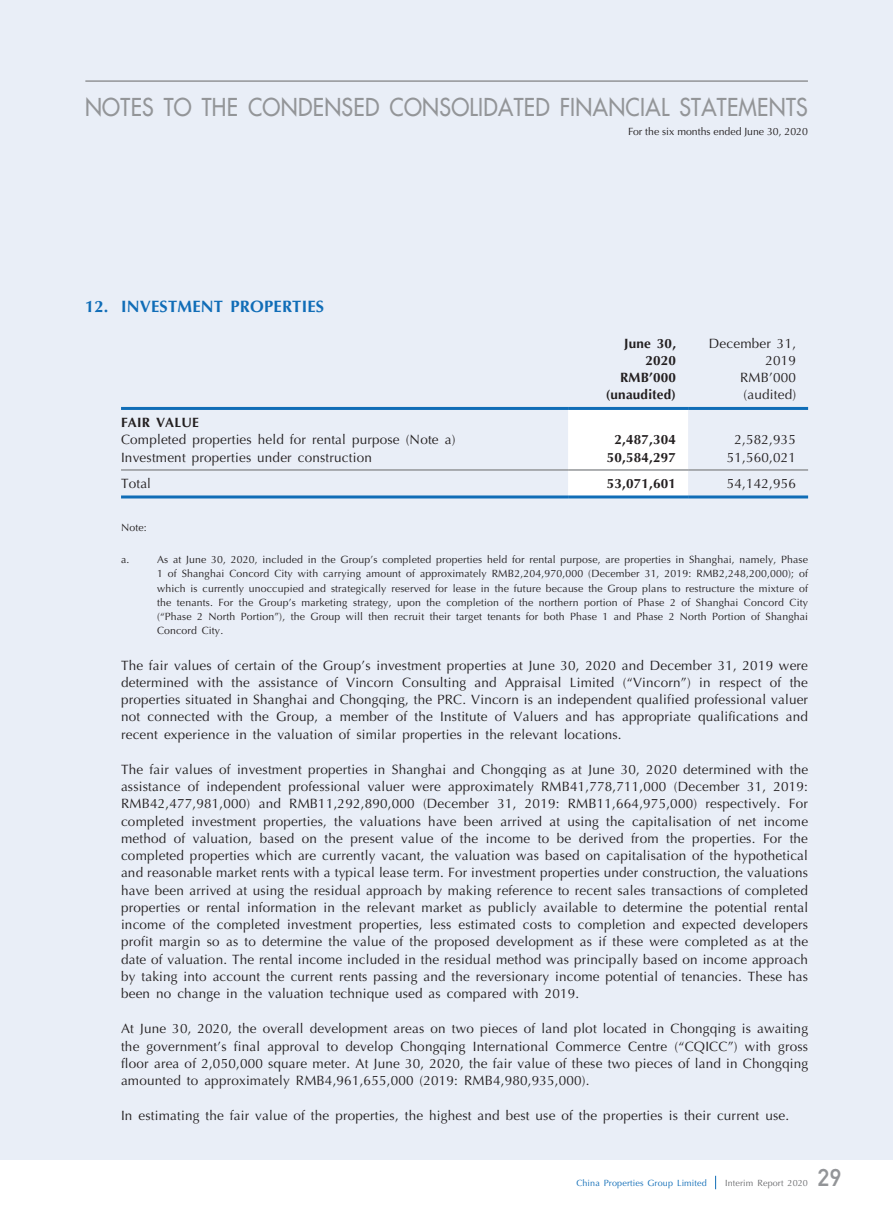
<style>
.page{position:relative;width:893px;height:1212px;background:#fff}
.page>*{position:absolute;margin:0;border:0;box-sizing:border-box;transform-origin:0 0}
.t1{font:500 24px "Futura Std";letter-spacing:.015em;color:#939598;scale:.9 1}
.t2{font:24px "DIN Mittelschrift Std";color:#939598}
._03_H1{font:700 16.5px "Optima LT Std";letter-spacing:.015em;color:#106db7}
._12___P2{font:13.5px/17.2px "Optima LT Std";letter-spacing:.015em;color:#231f20;text-align:justify}
._15_Table_Stub{font:13.5px "Optima LT Std";letter-spacing:.015em;color:#231f20}
._01_Body_Text{font:13.5px/17.2px "Optima LT Std";letter-spacing:.015em;color:#231f20;text-align:right}
._01_Body_Text-2{font:700 13.5px/17.2px "Optima LT Std";letter-spacing:.015em;color:#231f20;text-align:right}
._15_Table_Stub-2{font:700 13.5px "Optima LT Std";letter-spacing:.015em;color:#231f20}
._22____IN2__Note{font:10.5px/14.2px "Optima LT Std";letter-spacing:.015em;color:#231f20;text-align:justify}
.t3{font:9px "Optima LT Std";letter-spacing:.015em;color:#106db7}
.t4{font:9px "Optima LT Std";letter-spacing:.015em;color:#6c6d70}
</style>
<div class="page">
<div style="left:0;top:0;width:893px;height:1159px;background:#e9eef7"></div>
<svg style="left:715px;top:1176px;width:1px;height:13px"></svg>
<hr style="left:85px;top:80px;width:723px;height:2px;background:#939598">
<div style="left:568px;top:410px;width:120px;height:85px;background:#fff"></div>
<hr style="left:121px;top:407px;width:447px;height:3px;background:#106db7">
<hr style="left:568px;top:407px;width:120px;height:3px;background:#106db7">
<hr style="left:688px;top:407px;width:120px;height:3px;background:#106db7">
<hr style="left:121px;top:469px;width:447px;height:2px;background:#939598">
<hr style="left:568px;top:469px;width:120px;height:2px;background:#939598">
<hr style="left:688px;top:469px;width:120px;height:2px;background:#939598">
<hr style="left:121px;top:495px;width:447px;height:3px;background:#106db7">
<hr style="left:568px;top:495px;width:120px;height:3px;background:#106db7">
<hr style="left:688px;top:495px;width:120px;height:3px;background:#106db7">
<h1 class="t1" style="left:85px;top:92px;width:805px">NOTES TO THE CONDENSED CONSOLIDATED FINANCIAL STATEMENTS</h1>
<p class="_22____IN2__Note" style="left:628px;top:124px;width:181px">For the six months ended June 30, 2020</p>
<p class="_03_H1" style="left:85px;top:297px;width:241px">12. INVESTMENT PROPERTIES</p>
<p class="_01_Body_Text-2" style="left:624px;top:335px;width:53px">June 30,<br>2020</p>
<p class="_01_Body_Text" style="left:709px;top:335px;width:89px">December 31,<br>2019</p>
<p class="_01_Body_Text-2" style="left:620px;top:369px;width:57px">RMB’000</p>
<p class="_01_Body_Text" style="left:740px;top:369px;width:57px">RMB’000</p>
<p class="_01_Body_Text-2" style="left:606px;top:386px;width:72px">(unaudited)</p>
<p class="_01_Body_Text" style="left:744px;top:386px;width:54px">(audited)</p>
<p class="_15_Table_Stub-2" style="left:121px;top:415px;width:79px">FAIR VALUE</p>
<p class="_15_Table_Stub" style="left:121px;top:432px;width:336px">Completed properties held for rental purpose (Note a)</p>
<p class="_01_Body_Text-2" style="left:614px;top:431px;width:63px">2,487,304</p>
<p class="_01_Body_Text" style="left:734px;top:431px;width:63px">2,582,935</p>
<p class="_15_Table_Stub" style="left:121px;top:449px;width:252px">Investment properties under construction</p>
<p class="_01_Body_Text-2" style="left:607px;top:449px;width:71px">50,584,297</p>
<p class="_01_Body_Text" style="left:727px;top:449px;width:71px">51,560,021</p>
<p class="_15_Table_Stub" style="left:121px;top:475px;width:32px">Total</p>
<p class="_01_Body_Text-2" style="left:607px;top:475px;width:71px">53,071,601</p>
<p class="_01_Body_Text" style="left:727px;top:475px;width:71px">54,142,956</p>
<p class="_22____IN2__Note" style="left:121px;top:520px;width:27px">Note:</p>
<p class="_22____IN2__Note" style="left:121px;top:552px;width:10px">a.</p>
<p class="_22____IN2__Note" style="left:157px;top:552px;width:653px">As at June 30, 2020, included in the Group’s completed properties held for rental purpose, are properties in Shanghai, namely, Phase 1 of Shanghai Concord City with carrying amount of approximately RMB2,204,970,000 (December 31, 2019: RMB2,248,200,000); of which is currently unoccupied and strategically reserved for lease in the future because the Group plans to restructure the mixture of the tenants. For the Group’s marketing strategy, upon the completion of the northern portion of Phase 2 of Shanghai Concord City (“Phase 2 North Portion”), the Group will then recruit their target tenants for both Phase 1 and Phase 2 North Portion of Shanghai Concord City.</p>
<p class="_12___P2" style="left:121px;top:656px;width:689px">The fair values of certain of the Group’s investment properties at June 30, 2020 and December 31, 2019 were determined with the assistance of Vincorn Consulting and Appraisal Limited (“Vincorn”) in respect of the properties situated in Shanghai and Chongqing, the PRC. Vincorn is an independent qualified professional valuer not connected with the Group, a member of the Institute of Valuers and has appropriate qualifications and recent experience in the valuation of similar properties in the relevant locations.</p>
<p class="_12___P2" style="left:121px;top:761px;width:689px">The fair values of investment properties in Shanghai and Chongqing as at June 30, 2020 determined with the assistance of independent professional valuer were approximately RMB41,778,711,000 (December 31, 2019:<br>RMB42,477,981,000) and RMB11,292,890,000 (December 31, 2019: RMB11,664,975,000) respectively. For completed investment properties, the valuations have been arrived at using the capitalisation of net income method of valuation, based on the present value of the income to be derived from the properties. For the completed properties which are currently vacant, the valuation was based on capitalisation of the hypothetical and reasonable market rents with a typical lease term. For investment properties under construction, the valuations have been arrived at using the residual approach by making reference to recent sales transactions of completed properties or rental information in the relevant market as publicly available to determine the potential rental income of the completed investment properties, less estimated costs to completion and expected developers profit margin so as to determine the value of the proposed development as if these were completed as at the date of valuation. The rental income included in the residual method was principally based on income approach by taking into account the current rents passing and the reversionary income potential of tenancies. These has been no change in the valuation technique used as compared with 2019.</p>
<p class="_12___P2" style="left:121px;top:1020px;width:689px">At June 30, 2020, the overall development areas on two pieces of land plot located in Chongqing is awaiting the government’s final approval to develop Chongqing International Commerce Centre (“CQICC”) with gross floor area of 2,050,000 square meter. At June 30, 2020, the fair value of these two pieces of land in Chongqing amounted to approximately RMB4,961,655,000 (2019: RMB4,980,935,000).</p>
<p class="_12___P2" style="left:121px;top:1107px;width:670px">In estimating the fair value of the properties, the highest and best use of the properties is their current use.</p>
<p class="t3" style="left:576px;top:1177px;width:132px">China Properties Group Limited</p>
<p class="t4" style="left:725px;top:1177px;width:84px">Interim Report 2020</p>
<h1 class="t2" style="left:818px;top:1163px;width:25px">29</h1>
</div>
